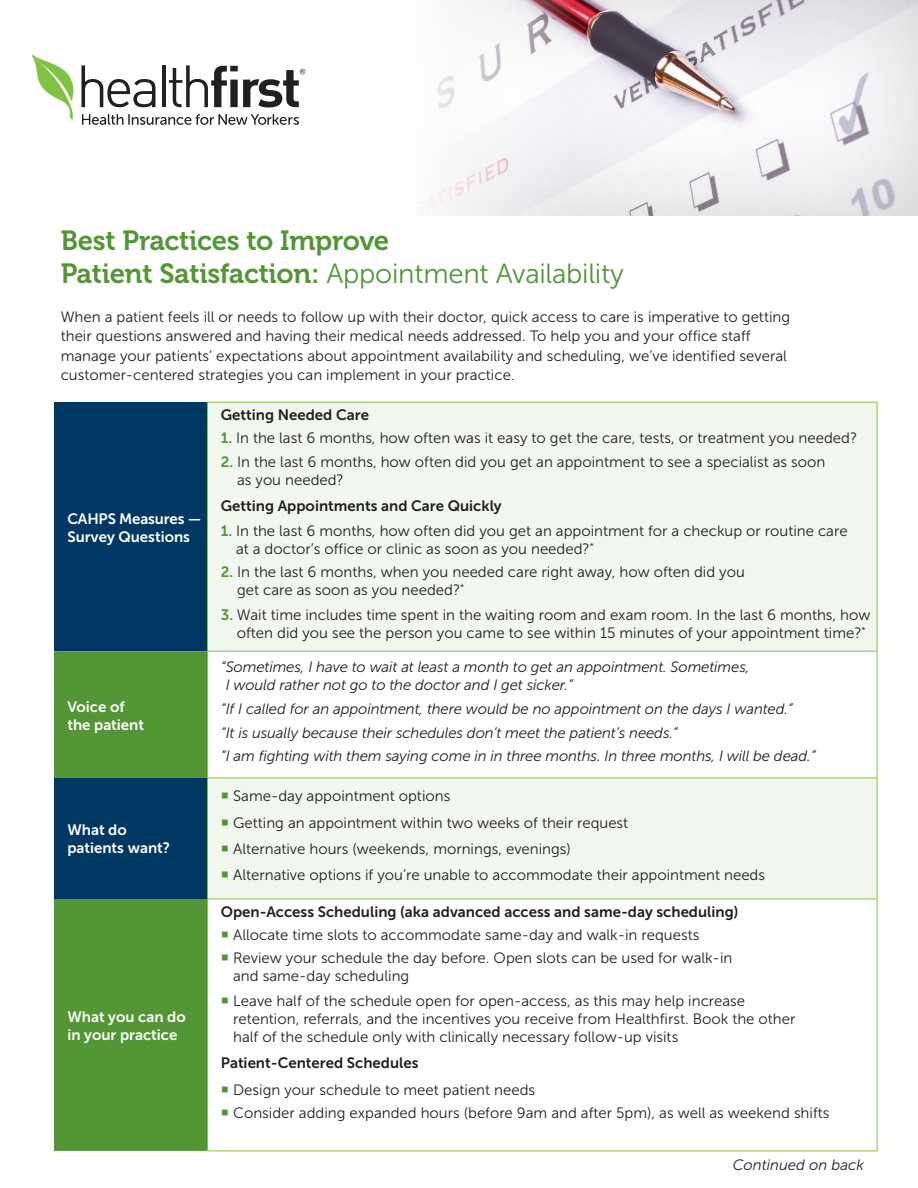
<style>
.page{position:relative;width:918px;height:1188px;background:#fff}
.page>*{position:absolute;margin:0;border:0;box-sizing:border-box;transform-origin:0 0}
.t1{font:27.6px "Museo Sans 300";letter-spacing:-.01em;color:#529635}
.t2{font:27.6px "Museo 700";letter-spacing:-.01em;color:#529635}
.t3{font:15px/18px "Museo Sans 300";color:#231f20}
.t4{font:italic 15px/23.7px "Museo Sans 300";letter-spacing:-.01em;color:#231f20}
.t5{font:15px "Museo Sans 700";color:#231f20}
.t6{font:15px/18px "Museo Sans 700";color:#fff}
.s1{font-family:"Museo 700"}
.s2{font-family:"Museo Sans 700";color:#529635}
.s3{color:#529635}
</style>
<div class="page">
<svg style="left:31px;top:54px;width:43px;height:67px"></svg>
<svg style="left:81px;top:65px;width:75px;height:42px"></svg>
<hr style="left:162px;top:65px;width:3px;height:42px;background:#231f20">
<svg style="left:169px;top:65px;width:136px;height:42px"></svg>
<svg style="left:82px;top:114px;width:217px;height:11px"></svg>
<div style="left:54px;top:402px;width:153px;height:249px;background:#003863"></div>
<div style="left:208px;top:403px;width:669px;height:496px;background:#f1f6ee"></div>
<div style="left:54px;top:651px;width:153px;height:500px;background:#529635"></div>
<div style="left:207px;top:651px;width:670px;height:127px;background:#fff"></div>
<div style="left:54px;top:778px;width:153px;height:121px;background:#003863"></div>
<hr style="left:207px;top:402px;width:670px;height:1px;background:#81c340">
<hr style="left:207px;top:403px;width:1px;height:248px;background:#81c340">
<hr style="left:877px;top:403px;width:1px;height:248px;background:#81c340">
<hr style="left:207px;top:651px;width:670px;height:1px;background:#81c340">
<hr style="left:207px;top:652px;width:1px;height:126px;background:#81c340">
<hr style="left:877px;top:652px;width:1px;height:126px;background:#81c340">
<hr style="left:207px;top:778px;width:670px;height:1px;background:#81c340">
<hr style="left:207px;top:778px;width:1px;height:121px;background:#81c340">
<hr style="left:877px;top:778px;width:1px;height:121px;background:#81c340">
<hr style="left:207px;top:899px;width:670px;height:1px;background:#81c340">
<hr style="left:207px;top:899px;width:1px;height:252px;background:#81c340">
<hr style="left:877px;top:899px;width:1px;height:252px;background:#81c340">
<hr style="left:207px;top:1151px;width:670px;height:1px;background:#81c340">
<div style="left:404px;top:0;width:514px;height:218px;background:#231f20;opacity:.21"></div>
<h1 class="t2" style="left:61px;top:225px;width:330px">Best Practices to Improve</h1>
<h1 class="t1" style="left:61px;top:259px;width:565px"><span class="s1">Patient Satisfaction:</span> Appointment Availability</h1>
<p class="t3" style="left:61px;top:307px;width:731px;line-height:19.5px">When a patient feels ill or needs to follow up with their doctor, quick access to care is imperative to getting their questions answered and having their medical needs addressed. To help you and your office staff manage your patients’ expectations about appointment availability and scheduling, we’ve identified several customer-centered strategies you can implement in your practice.</p>
<p class="t6" style="left:67px;top:509px;width:136px">CAHPS Measures —<br>Survey Questions</p>
<p class="t6" style="left:67px;top:697px;width:78px">Voice of the patient</p>
<p class="t6" style="left:67px;top:821px;width:104px">What do patients want?</p>
<p class="t6" style="left:67px;top:1008px;width:120px">What you can do in your practice</p>
<p class="t5" style="left:221px;top:407px;width:150px">Getting Needed Care</p>
<p class="t3" style="left:221px;top:429px;width:638px"><span class="s2">1.</span> In the last 6 months, how often was it easy to get the care, tests, or treatment you needed?</p>
<p class="t3" style="left:237px;top:453px;width:590px;text-indent:-16px"><span class="s2">2.</span> In the last 6 months, how often did you get an appointment to see a specialist as soon as you needed?</p>
<p class="t5" style="left:221px;top:497px;width:282px">Getting Appointments and Care Quickly</p>
<p class="t3" style="left:236px;top:522px;width:613px;text-indent:-15px"><span class="s2">1.</span> In the last 6 months, how often did you get an appointment for a checkup or routine care at a doctor’s office or clinic as soon as you needed?<sup>*</sup></p>
<p class="t3" style="left:237px;top:563px;width:509px;text-indent:-16px"><span class="s2">2.</span> In the last 6 months, when you needed care right away, how often did you get care as soon as you needed?<sup>*</sup></p>
<p class="t3" style="left:237px;top:606px;width:635px;text-indent:-16px"><span class="s2">3.</span> Wait time includes time spent in the waiting room and exam room. In the last 6 months, how often did you see the person you came to see within 15 minutes of your appointment time?<sup>*</sup></p>
<p class="t4" style="left:226px;top:658px;width:525px;line-height:18px;text-indent:-5px">“Sometimes, I have to wait at least a month to get an appointment. Sometimes,<br>I would rather not go to the doctor and I get sicker.”</p>
<p class="t4" style="left:221px;top:697px;width:596px">“If I called for an appointment, there would be no appointment on the days I wanted.”<br>“It is usually because their schedules don’t meet the patient’s needs.”<br>“I am fighting with them saying come in in three months. In three months, I will be dead.”</p>
<p class="t3" style="left:221px;top:787px;width:231px"><span class="s3">○</span> Same-day appointment options</p>
<p class="t3" style="left:221px;top:814px;width:409px"><span class="s3">○</span> Getting an appointment within two weeks of their request</p>
<p class="t3" style="left:221px;top:840px;width:352px"><span class="s3">○</span> Alternative hours (weekends, mornings, evenings)</p>
<p class="t3" style="left:221px;top:866px;width:546px"><span class="s3">○</span> Alternative options if you’re unable to accommodate their appointment needs</p>
<p class="t5" style="left:221px;top:903px;width:519px">Open-Access Scheduling (aka advanced access and same-day scheduling)</p>
<p class="t3" style="left:221px;top:926px;width:480px"><span class="s3">○</span> Allocate time slots to accommodate same-day and walk-in requests</p>
<p class="t3" style="left:233px;top:949px;width:501px;text-indent:-12px"><span class="s3">○</span> Review your schedule the day before. Open slots can be used for walk-in and same-day scheduling</p>
<p class="t3" style="left:233px;top:992px;width:564px;text-indent:-12px"><span class="s3">○</span> Leave half of the schedule open for open-access, as this may help increase retention, referrals, and the incentives you receive from Healthfirst. Book the other half of the schedule only with clinically necessary follow-up visits</p>
<p class="t5" style="left:221px;top:1055px;width:199px">Patient-Centered Schedules</p>
<p class="t3" style="left:221px;top:1081px;width:316px"><span class="s3">○</span> Design your schedule to meet patient needs</p>
<p class="t3" style="left:221px;top:1104px;width:610px"><span class="s3">○</span> Consider adding expanded hours (before 9am and after 5pm), as well as weekend shifts</p>
<p class="t4" style="left:733px;top:1153px;width:133px">Continued on back</p>
</div>
